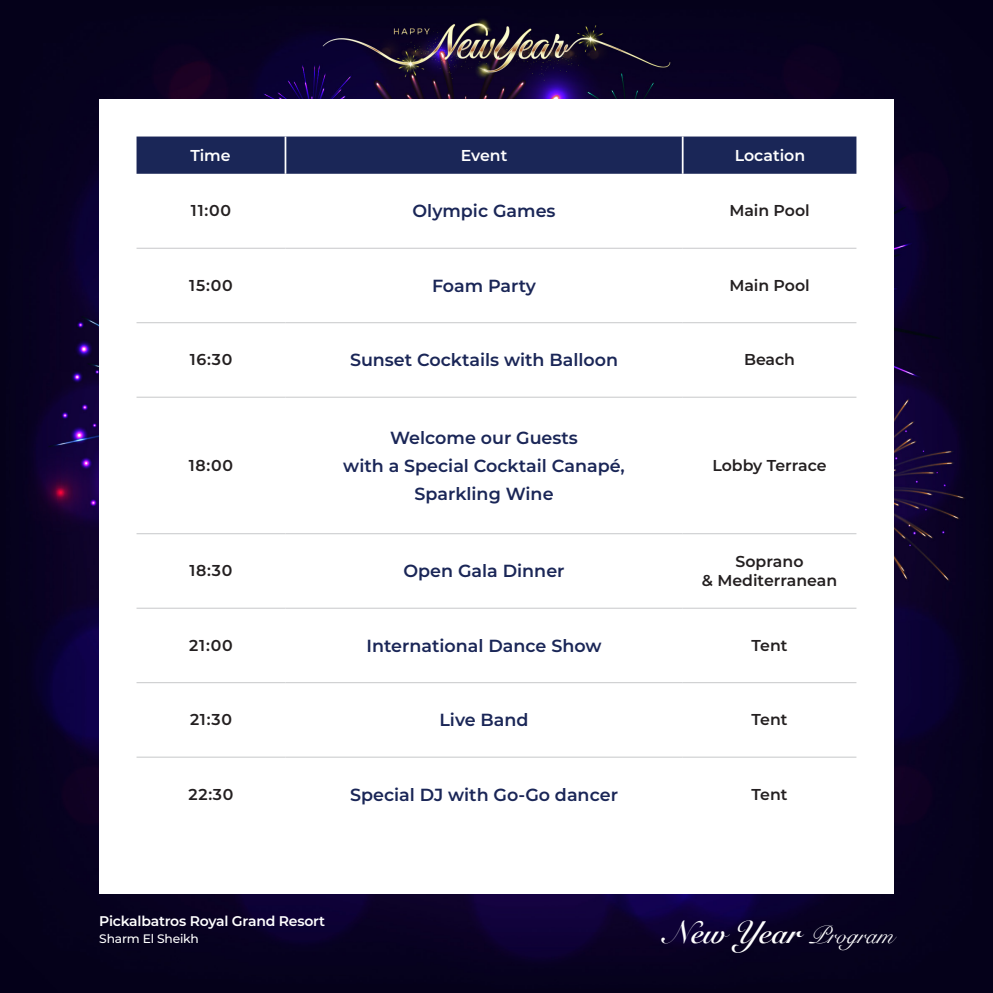
<style>
.page{position:relative;width:993px;height:993px;background:#fff}
.page>*{position:absolute;margin:0;border:0;box-sizing:border-box;transform-origin:0 0}
.t1{font:700 31.5px "Snell Roundhand";color:#fff}
.t2{font:600 17.5px/28px "Montserrat";color:#1a2657;text-align:center}
.t3{font:600 15.75px/18.9px "Montserrat";color:#231f20;text-align:center}
.t4{font:600 15.75px "Montserrat";color:#fff}
.t5{font:600 14px "Montserrat";letter-spacing:-.015em;color:#fff}
.t6{font:500 12.25px "Montserrat";letter-spacing:-.015em;color:#fff}
.s1{font-weight:400;font-size:24.5px}
</style>
<div class="page">
<img style="left:0;top:0;width:992px;height:992px">
<div style="left:99px;top:99px;width:794px;height:794px;background:#fff"></div>
<div style="left:136px;top:136px;width:720px;height:38px;background:#1a2657"></div>
<hr style="left:284px;top:136px;width:2px;height:38px;background:#fff">
<hr style="left:681px;top:136px;width:2px;height:38px;background:#fff">
<hr style="left:136px;top:248px;width:149px;height:1px;background:#c7c8ca">
<hr style="left:285px;top:248px;width:397px;height:1px;background:#c7c8ca">
<hr style="left:682px;top:248px;width:174px;height:1px;background:#c7c8ca">
<hr style="left:136px;top:322px;width:149px;height:1px;background:#c7c8ca">
<hr style="left:285px;top:322px;width:397px;height:1px;background:#c7c8ca">
<hr style="left:682px;top:322px;width:174px;height:1px;background:#c7c8ca">
<hr style="left:136px;top:397px;width:149px;height:1px;background:#c7c8ca">
<hr style="left:285px;top:397px;width:397px;height:1px;background:#c7c8ca">
<hr style="left:682px;top:397px;width:174px;height:1px;background:#c7c8ca">
<hr style="left:136px;top:533px;width:149px;height:1px;background:#c7c8ca">
<hr style="left:285px;top:533px;width:397px;height:1px;background:#c7c8ca">
<hr style="left:682px;top:533px;width:174px;height:1px;background:#c7c8ca">
<hr style="left:136px;top:607px;width:149px;height:1px;background:#c7c8ca">
<hr style="left:285px;top:607px;width:397px;height:1px;background:#c7c8ca">
<hr style="left:682px;top:607px;width:174px;height:1px;background:#c7c8ca">
<hr style="left:136px;top:682px;width:149px;height:1px;background:#c7c8ca">
<hr style="left:285px;top:682px;width:397px;height:1px;background:#c7c8ca">
<hr style="left:682px;top:682px;width:174px;height:1px;background:#c7c8ca">
<hr style="left:136px;top:756px;width:149px;height:1px;background:#c7c8ca">
<hr style="left:285px;top:756px;width:397px;height:1px;background:#c7c8ca">
<hr style="left:682px;top:756px;width:174px;height:1px;background:#c7c8ca">
<p class="t4" style="left:190px;top:144px;width:42px">Time</p>
<p class="t4" style="left:460px;top:144px;width:48px">Event</p>
<p class="t4" style="left:734px;top:144px;width:72px">Location</p>
<p class="t3" style="left:191px;top:200px;width:42px">11:00</p>
<p class="t2" style="left:412px;top:196px;width:144px">Olympic Games</p>
<p class="t3" style="left:729px;top:200px;width:82px">Main Pool</p>
<p class="t3" style="left:189px;top:275px;width:45px">15:00</p>
<p class="t2" style="left:432px;top:270px;width:105px">Foam Party</p>
<p class="t3" style="left:729px;top:275px;width:82px">Main Pool</p>
<p class="t3" style="left:190px;top:349px;width:44px">16:30</p>
<p class="t2" style="left:350px;top:345px;width:269px">Sunset Cocktails with Balloon</p>
<p class="t3" style="left:743px;top:349px;width:53px">Beach</p>
<p class="t3" style="left:189px;top:455px;width:46px">18:00</p>
<p class="t2" style="left:343px;top:422px;width:283px">Welcome our Guests<br>with a Special Cocktail Canapé,<br>Sparkling Wine</p>
<p class="t3" style="left:712px;top:455px;width:116px">Lobby Terrace</p>
<p class="t3" style="left:189px;top:560px;width:45px">18:30</p>
<p class="t2" style="left:403px;top:556px;width:162px">Open Gala Dinner</p>
<p class="t3" style="left:701px;top:551px;width:137px">Soprano<br>&amp; Mediterranean</p>
<p class="t3" style="left:189px;top:635px;width:45px">21:00</p>
<p class="t2" style="left:366px;top:630px;width:236px">International Dance Show</p>
<p class="t3" style="left:751px;top:635px;width:37px">Tent</p>
<p class="t3" style="left:190px;top:709px;width:43px">21:30</p>
<p class="t2" style="left:439px;top:704px;width:91px">Live Band</p>
<p class="t3" style="left:751px;top:709px;width:37px">Tent</p>
<p class="t3" style="left:188px;top:784px;width:47px">22:30</p>
<p class="t2" style="left:350px;top:779px;width:269px">Special DJ with Go-Go dancer</p>
<p class="t3" style="left:751px;top:784px;width:37px">Tent</p>
<p class="t5" style="left:99px;top:910px;width:227px">Pickalbatros Royal Grand Resort</p>
<p class="t6" style="left:99px;top:930px;width:101px">Sharm El Sheikh</p>
<h1 class="t1" style="left:666px;top:905px;width:229px">New Year <span class="s1">Program</span></h1>
</div>
